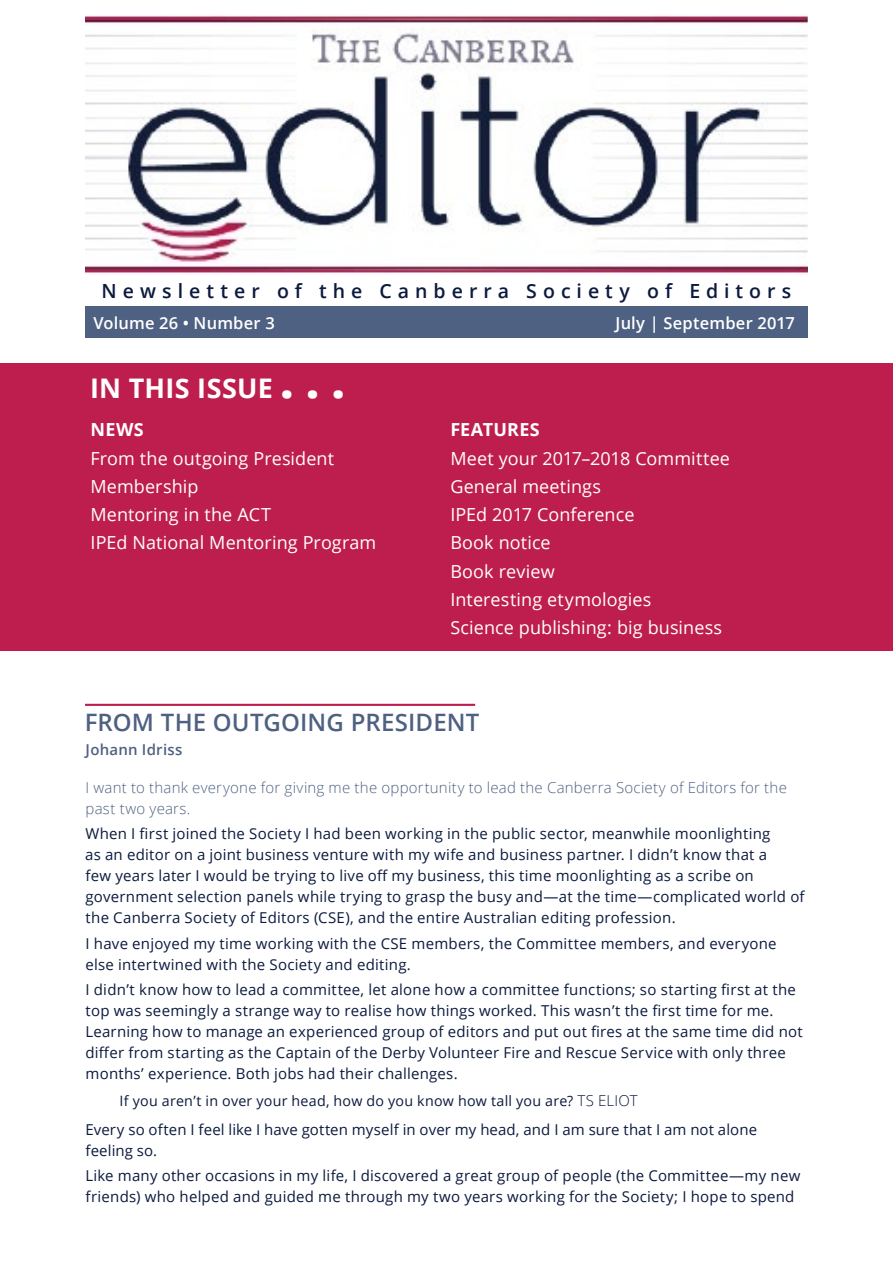
<style>
.page{position:relative;width:893px;height:1263px;background:#fff}
.page>*{position:absolute;margin:0;border:0;box-sizing:border-box;transform-origin:0 0}
.head_5_-_Semibold_pi{font:700 27px "Open Sans";letter-spacing:.01em;color:#fff}
.head_1_-_Semibold_TT{font:600 24px "Open Sans";letter-spacing:.005em;color:#4f6182}
.t1{font:600 19.5px "Open Sans";letter-spacing:.31em;color:#0b1a3e}
.body_text{font:18px "Open Sans";letter-spacing:.005em;color:#fff}
.head_4_-_Semibold_TT{font:700 18px "Open Sans";letter-spacing:.02em;color:#fff}
.t2{font:600 16.5px "Open Sans";letter-spacing:.01em;color:#fff}
.body_text-2{font:15px/21px "Open Sans";letter-spacing:.015em;color:#0b1a3e}
.body_text-3{font:300 15px/21px "Open Sans";letter-spacing:.015em;color:#4f6182}
.author_name{font:600 15px "Open Sans";letter-spacing:.015em;color:#4f6182}
.body_text-4{font:14.25px "Open Sans";letter-spacing:.02em;color:#0b1a3e}
.s1{font-weight:800;font-size:45px}
.s2{font-weight:300;font-size:15px}
</style>
<div class="page">
<img style="left:85px;top:15px;width:723px;height:259px">
<div style="left:85px;top:307px;width:723px;height:31px;background:#4f6182"></div>
<hr style="left:85px;top:704px;width:390px;height:2px;background:#be1e4e">
<div style="left:0;top:364px;width:893px;height:287px;background:#be1e4e"></div>
<h3 class="t1" style="left:102px;top:277px;width:691px">Newsletter of the Canberra Society of Editors</h3>
<p class="t2" style="left:93px;top:311px;width:183px">Volume 26 • Number 3</p>
<p class="t2" style="left:615px;top:311px;width:181px">July | September 2017</p>
<p class="head_5_-_Semibold_pi" style="left:90px;top:369px;width:256px">IN THIS ISSUE <span class="s1">. . .</span></p>
<p class="head_4_-_Semibold_TT" style="left:91px;top:417px;width:55px">NEWS</p>
<p class="head_4_-_Semibold_TT" style="left:450px;top:417px;width:91px">FEATURES</p>
<p class="body_text" style="left:90px;top:446px;width:245px">From the outgoing President</p>
<p class="body_text" style="left:450px;top:446px;width:281px">Meet your 2017–2018 Committee</p>
<p class="body_text" style="left:90px;top:474px;width:110px">Membership</p>
<p class="body_text" style="left:450px;top:474px;width:152px">General meetings</p>
<p class="body_text" style="left:90px;top:502px;width:182px">Mentoring in the ACT</p>
<p class="body_text" style="left:450px;top:502px;width:186px">IPEd 2017 Conference</p>
<p class="body_text" style="left:91px;top:530px;width:287px">IPEd National Mentoring Program</p>
<p class="body_text" style="left:450px;top:530px;width:102px">Book notice</p>
<p class="body_text" style="left:450px;top:559px;width:106px">Book review</p>
<p class="body_text" style="left:450px;top:587px;width:203px">Interesting etymologies</p>
<p class="body_text" style="left:450px;top:615px;width:273px">Science publishing: big business</p>
<p class="head_1_-_Semibold_TT" style="left:85px;top:706px;width:396px">FROM THE OUTGOING PRESIDENT</p>
<p class="author_name" style="left:86px;top:739px;width:98px">Johann Idriss</p>
<p class="body_text-3" style="left:86px;top:777px;width:703px">I want to thank everyone for giving me the opportunity to lead the Canberra Society of Editors for the past two years.</p>
<p class="body_text-2" style="left:85px;top:823px;width:721px">When I first joined the Society I had been working in the public sector, meanwhile moonlighting<br>as an editor on a joint business venture with my wife and business partner. I didn’t know that a<br>few years later I would be trying to live off my business, this time moonlighting as a scribe on government selection panels while trying to grasp the busy and—at the time—complicated world of the Canberra Society of Editors (CSE), and the entire Australian editing profession.</p>
<p class="body_text-2" style="left:85px;top:932px;width:693px">I have enjoyed my time working with the CSE members, the Committee members, and everyone else intertwined with the Society and editing.</p>
<p class="body_text-2" style="left:85px;top:979px;width:719px">I didn’t know how to lead a committee, let alone how a committee functions; so starting first at the top was seemingly a strange way to realise how things worked. This wasn’t the first time for me.<br>Learning how to manage an experienced group of editors and put out fires at the same time did not differ from starting as the Captain of the Derby Volunteer Fire and Rescue Service with only three months’ experience. Both jobs had their challenges.</p>
<p class="body_text-4" style="left:120px;top:1090px;width:520px">If you aren’t in over your head, how do you know how tall you are? <span class="s2">TS ELIOT</span></p>
<p class="body_text-2" style="left:85px;top:1119px;width:673px">Every so often I feel like I have gotten myself in over my head, and I am sure that I am not alone feeling so.</p>
<p class="body_text-2" style="left:85px;top:1165px;width:716px">Like many other occasions in my life, I discovered a great group of people (the Committee—my new friends) who helped and guided me through my two years working for the Society; I hope to spend</p>
</div>
